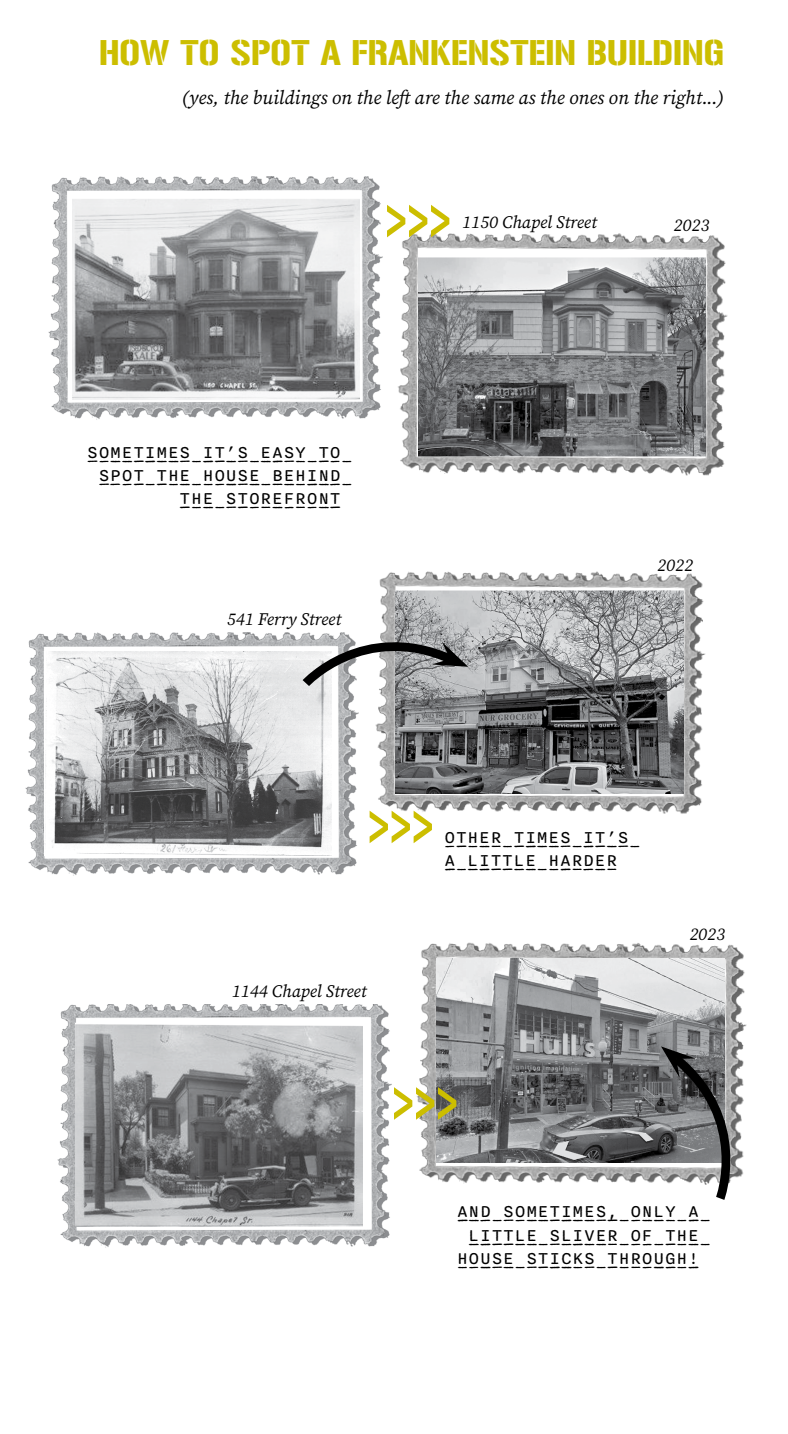
<style>
.page{position:relative;width:788px;height:1434px;background:#fff}
.page>*{position:absolute;margin:0;border:0;box-sizing:border-box;transform-origin:0 0}
.t1{font:63px "Gunplay";color:#ccbe00}
.t2{font:31.5px "Gunplay";color:#ccbe00}
.t3{font:19.25px/23.1px "Nitti Typewriter Underlined";color:#000;text-align:right}
.t4{font:italic 19.25px "Source Serif Pro";color:#000}
.t5{font:italic 17.5px "Source Serif Pro";color:#000}
</style>
<div class="page">
<img style="left:398px;top:233px;width:330px;height:243px">
<img style="left:25px;top:633px;width:332px;height:243px">
<img style="left:44px;top:652px;width:287px;height:203px">
<img style="left:331px;top:571px;width:374px;height:279px">
<img style="left:396px;top:590px;width:287px;height:203px">
<img style="left:57px;top:1004px;width:333px;height:244px">
<img style="left:75px;top:1023px;width:287px;height:203px">
<img style="left:372px;top:942px;width:375px;height:279px">
<img style="left:436px;top:958px;width:288px;height:204px">
<img style="left:48px;top:177px;width:335px;height:243px">
<img style="left:72px;top:196px;width:287px;height:203px">
<svg style="left:297px;top:621px;width:171px;height:70px"></svg>
<svg style="left:661px;top:1046px;width:86px;height:161px"></svg>
<h2 class="t2" style="left:99px;top:35px;width:626px">HOW TO SPOT A FRANKENSTEIN BUILDING</h2>
<p class="t4" style="left:182px;top:85px;width:543px">(yes, the buildings on the left are the same as the ones on the right...)</p>
<h1 class="t1" style="left:384px;top:183px;width:67px">&gt;&gt;&gt;</h1>
<p class="t5" style="left:462px;top:211px;width:136px">1150 Chapel Street</p>
<p class="t5" style="left:673px;top:213px;width:37px">2023</p>
<p class="t3" style="left:87px;top:441px;width:256px">SOMETIMES IT’S EASY TO<br>SPOT THE HOUSE BEHIND<br>THE STOREFRONT</p>
<p class="t5" style="left:227px;top:607px;width:116px">541 Ferry Street</p>
<p class="t5" style="left:657px;top:553px;width:37px">2022</p>
<h1 class="t1" style="left:366px;top:788px;width:67px">&gt;&gt;&gt;</h1>
<p class="t3" style="left:444px;top:825px;width:186px;text-align:left">OTHER TIMES IT’S<br>A LITTLE HARDER</p>
<p class="t5" style="left:232px;top:979px;width:136px">1144 Chapel Street</p>
<h1 class="t1" style="left:391px;top:1065px;width:67px">&gt;&gt;&gt;</h1>
<p class="t5" style="left:689px;top:922px;width:37px">2023</p>
<p class="t3" style="left:456px;top:1200px;width:244px;text-align:center">AND SOMETIMES, ONLY A<br>LITTLE SLIVER OF THE<br>HOUSE STICKS THROUGH!</p>
</div>
